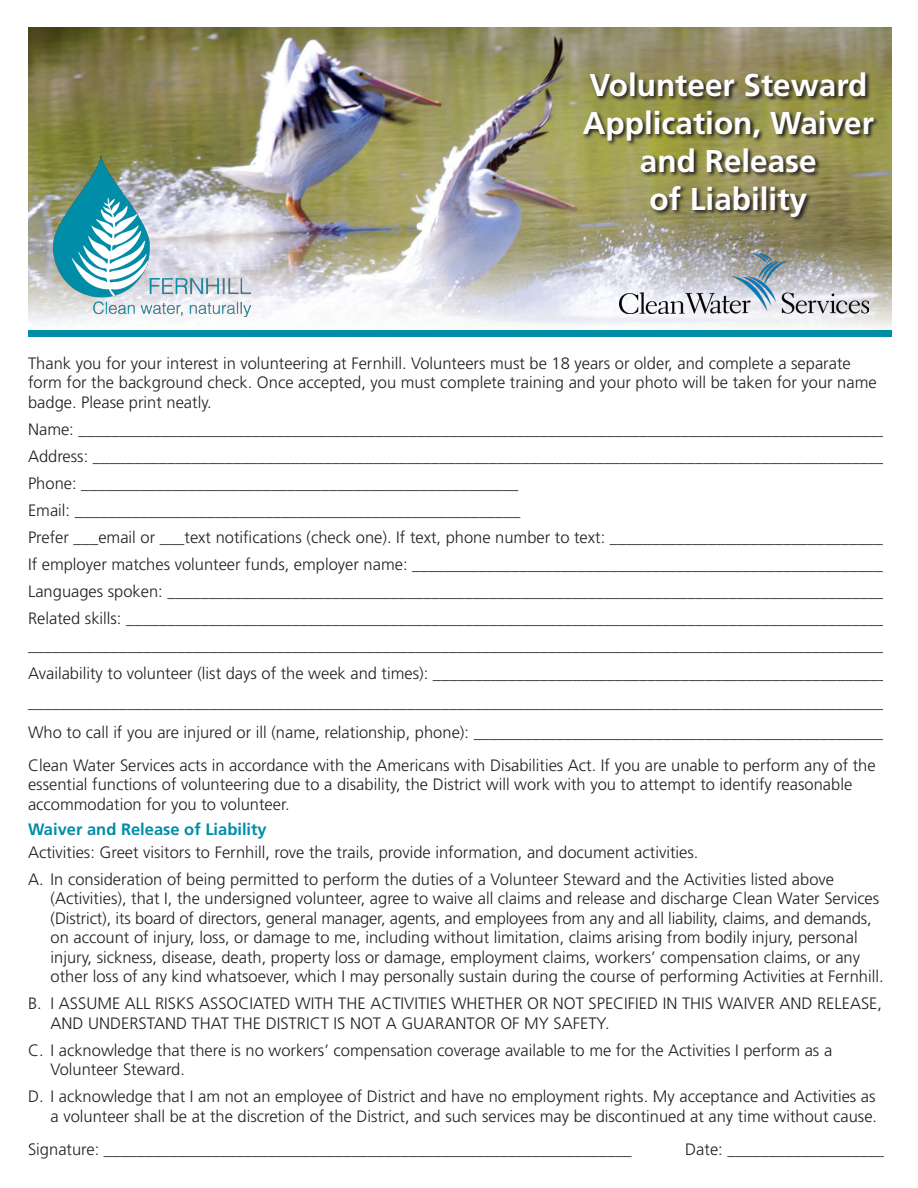
<style>
.page{position:relative;width:918px;height:1188px;background:#fff}
.page>*{position:absolute;margin:0;border:0;box-sizing:border-box;transform-origin:0 0}
.t1{font:700 31.5px "Frutiger";color:#fff}
.t2{font:300 16.5px/19.5px "Frutiger";color:#231f20}
.t3{font:700 16.5px "Frutiger";color:#008da8}
</style>
<div class="page">
<img style="left:28px;top:27px;width:864px;height:301px">
<div style="left:28px;top:330px;width:864px;height:7px;background:#008da8"></div>
<img style="left:54px;top:155px;width:196px;height:162px">
<svg style="left:583px;top:72px;width:296px;height:151px;background:#837f49"></svg>
<img style="left:619px;top:254px;width:249px;height:60px">
<p class="t1" style="left:589px;top:67px;width:279px">Volunteer Steward</p>
<p class="t1" style="left:583px;top:105px;width:293px">Application, Waiver</p>
<p class="t1" style="left:640px;top:142px;width:178px">and Release</p>
<p class="t1" style="left:650px;top:180px;width:159px">of Liability</p>
<p class="t2" style="left:28px;top:354px;width:850px">Thank you for your interest in volunteering at Fernhill. Volunteers must be 18 years or older, and complete a separate form for the background check. Once accepted, you must complete training and your photo will be taken for your name badge. Please print neatly.</p>
<p class="t2" style="left:28px;top:420px;width:860px">Name: __________________________________________________________________________________________________</p>
<p class="t2" style="left:28px;top:447px;width:858px">Address: ________________________________________________________________________________________________</p>
<p class="t2" style="left:28px;top:474px;width:492px">Phone: _____________________________________________________</p>
<p class="t2" style="left:28px;top:501px;width:494px">Email: ______________________________________________________</p>
<p class="t2" style="left:28px;top:528px;width:864px">Prefer ___email or ___text notifications (check one). If text, phone number to text: __________________________________</p>
<p class="t2" style="left:28px;top:555px;width:864px">If employer matches volunteer funds, employer name: __________________________________________________________</p>
<p class="t2" style="left:28px;top:582px;width:859px">Languages spoken: _______________________________________________________________________________________</p>
<p class="t2" style="left:28px;top:609px;width:859px">Related skills: ____________________________________________________________________________________________</p>
<p class="t2" style="left:28px;top:636px;width:859px">________________________________________________________________________________________________________</p>
<p class="t2" style="left:28px;top:664px;width:860px">Availability to volunteer (list days of the week and times): _______________________________________________________</p>
<p class="t2" style="left:28px;top:693px;width:859px">________________________________________________________________________________________________________</p>
<p class="t2" style="left:28px;top:723px;width:860px">Who to call if you are injured or ill (name, relationship, phone): __________________________________________________</p>
<p class="t2" style="left:28px;top:756px;width:849px">Clean Water Services acts in accordance with the Americans with Disabilities Act. If you are unable to perform any of the essential functions of volunteering due to a disability, the District will work with you to attempt to identify reasonable accommodation for you to volunteer.</p>
<p class="t3" style="left:28px;top:820px;width:240px">Waiver and Release of Liability</p>
<p class="t2" style="left:28px;top:843px;width:672px">Activities: Greet visitors to Fernhill, rove the trails, provide information, and document activities.</p>
<p class="t2" style="left:28px;top:870px;width:808px">A. In consideration of being permitted to perform the duties of a Volunteer Steward and the Activities listed above</p>
<p class="t2" style="left:51px;top:889px;width:830px">(Activities), that I, the undersigned volunteer, agree to waive all claims and release and discharge Clean Water Services</p>
<p class="t2" style="left:51px;top:909px;width:835px">(District), its board of directors, general manager, agents, and employees from any and all liability, claims, and demands, on account of injury, loss, or damage to me, including without limitation, claims arising from bodily injury, personal injury, sickness, disease, death, property loss or damage, employment claims, workers’ compensation claims, or any other loss of any kind whatsoever, which I may personally sustain during the course of performing Activities at Fernhill.</p>
<p class="t2" style="left:51px;top:994px;width:833px;text-indent:-23px">B. I ASSUME ALL RISKS ASSOCIATED WITH THE ACTIVITIES WHETHER OR NOT SPECIFIED IN THIS WAIVER AND RELEASE,<br>AND UNDERSTAND THAT THE DISTRICT IS NOT A GUARANTOR OF MY SAFETY.</p>
<p class="t2" style="left:28px;top:1041px;width:806px">C. I acknowledge that there is no workers’ compensation coverage available to me for the Activities I perform as a</p>
<p class="t2" style="left:51px;top:1060px;width:136px">Volunteer Steward.</p>
<p class="t2" style="left:28px;top:1087px;width:849px">D. I acknowledge that I am not an employee of District and have no employment rights. My acceptance and Activities as</p>
<p class="t2" style="left:51px;top:1107px;width:828px">a volunteer shall be at the discretion of the District, and such services may be discontinued at any time without cause.</p>
<p class="t2" style="left:28px;top:1140px;width:605px">Signature: ________________________________________________________________</p>
<p class="t2" style="left:685px;top:1140px;width:200px">Date: ___________________</p>
</div>
